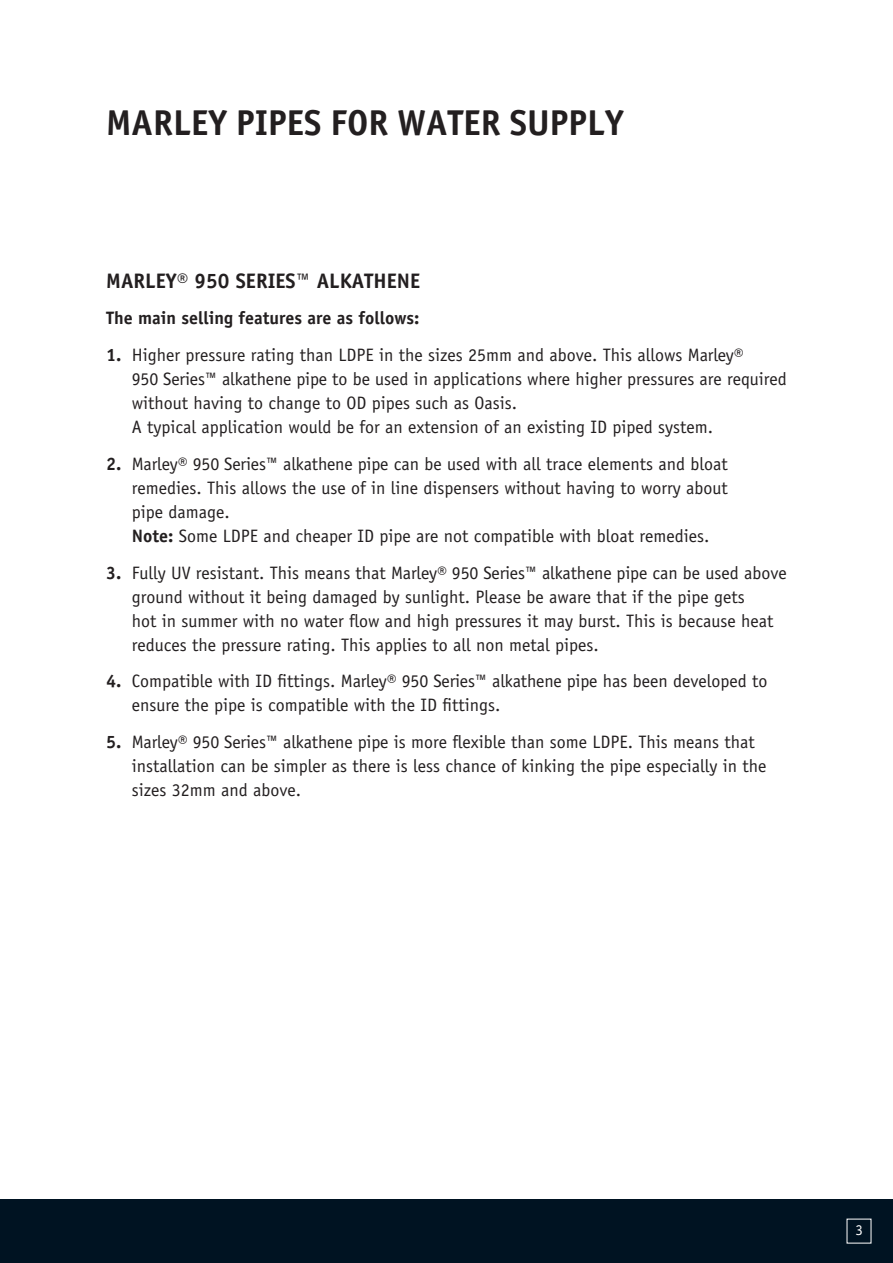
<style>
.page{position:relative;width:893px;height:1263px;background:#fff}
.page>*{position:absolute;margin:0;border:0;box-sizing:border-box;transform-origin:0 0}
.t1{font:700 36px "Officina Sans";color:#231f20}
.t2{font:700 21px "Officina Sans";color:#231f20}
.t3{font:18px/24px "Officina Sans";color:#231f20}
.t4{font:700 18px "Officina Sans";color:#231f20}
.t5{font:15px "Officina Sans";color:#fff}
.s1{font-weight:700}
</style>
<div class="page">
<div style="left:0;top:1199px;width:893px;height:64px;background:#001322"></div>
<h1 class="t1" style="left:106px;top:100px;width:519px">MARLEY PIPES FOR WATER SUPPLY</h1>
<p class="t2" style="left:106px;top:267px;width:315px">MARLEY® 950 SERIES™ ALKATHENE</p>
<p class="t4" style="left:106px;top:307px;width:315px">The main selling features are as follows:</p>
<p class="t3" style="left:132px;top:343px;width:656px;text-indent:-26px"><span class="s1">1.</span> Higher pressure rating than LDPE in the sizes 25mm and above. This allows Marley®<br>950 Series™ alkathene pipe to be used in applications where higher pressures are required without having to change to OD pipes such as Oasis.<br>A typical application would be for an extension of an existing ID piped system.</p>
<p class="t3" style="left:132px;top:452px;width:598px;text-indent:-26px"><span class="s1">2.</span> Marley® 950 Series™ alkathene pipe can be used with all trace elements and bloat remedies. This allows the use of in line dispensers without having to worry about pipe damage.<br><span class="s1">Note:</span> Some LDPE and cheaper ID pipe are not compatible with bloat remedies.</p>
<p class="t3" style="left:132px;top:561px;width:656px;text-indent:-26px"><span class="s1">3.</span> Fully UV resistant. This means that Marley® 950 Series™ alkathene pipe can be used above ground without it being damaged by sunlight. Please be aware that if the pipe gets<br>hot in summer with no water flow and high pressures it may burst. This is because heat reduces the pressure rating. This applies to all non metal pipes.</p>
<p class="t3" style="left:132px;top:669px;width:637px;text-indent:-26px"><span class="s1">4.</span> Compatible with ID fittings. Marley® 950 Series™ alkathene pipe has been developed to ensure the pipe is compatible with the ID fittings.</p>
<p class="t3" style="left:132px;top:730px;width:636px;text-indent:-26px"><span class="s1">5.</span> Marley® 950 Series™ alkathene pipe is more flexible than some LDPE. This means that installation can be simpler as there is less chance of kinking the pipe especially in the sizes 32mm and above.</p>
<p class="t5" style="left:855px;top:1221px;width:9px">3</p>
</div>
